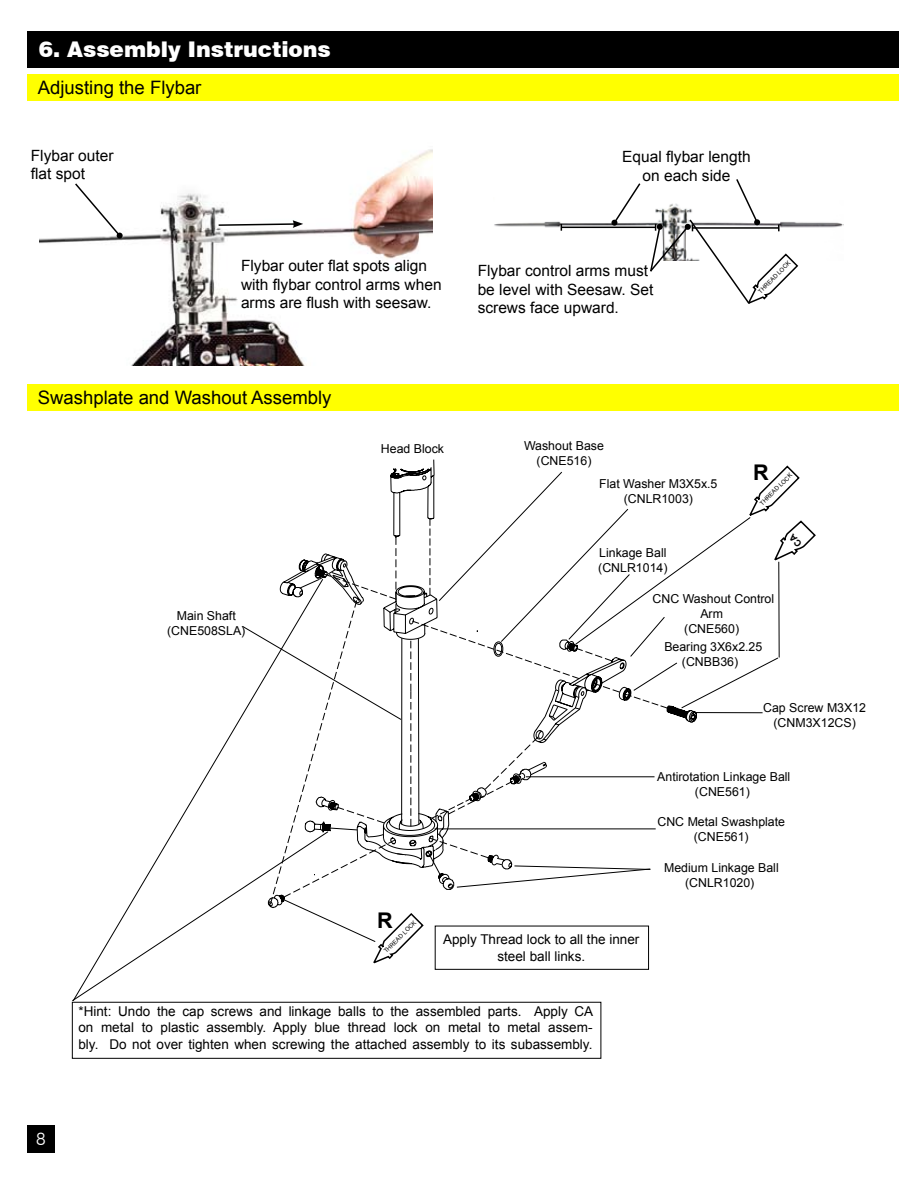
<style>
.page{position:relative;width:918px;height:1188px;background:#fff}
.page>*{position:absolute;margin:0;border:0;box-sizing:border-box;transform-origin:0 0}
.t1{font:900 21.6px "Swiss 721 BT";color:#fff}
.t2{font:700 21.6px "Arial";color:#000}
.t3{font:18.45px "Arial";color:#000}
.t4{font:300 18px "Swiss 721 BT";color:#fff}
.t5{font:15.45px/18.6px "Arial";color:#000}
.t6{font:13.5px/16.2px "Arial";color:#000;text-align:justify}
.t7{font:12.3px/14.9px "Arial";color:#000;text-align:center}
.t8{font:6px "Arial";color:#000}
</style>
<div class="page">
<img style="left:494px;top:221px;width:349px;height:10px">
<img style="left:39px;top:149px;width:394px;height:217px">
<div style="left:72px;top:1002px;width:529px;height:57px;border:1px solid #000"></div>
<div style="left:27px;top:385px;width:871px;height:26px;background:#ff0"></div>
<div style="left:27px;top:32px;width:871px;height:36px;background:#000"></div>
<svg style="left:217px;top:220px;width:86px;height:8px"></svg>
<hr style="left:561px;top:227px;width:95px;height:1px;background:#000">
<svg style="left:74px;top:182px;width:49px;height:57px"></svg>
<svg style="left:611px;top:183px;width:31px;height:43px"></svg>
<svg style="left:648px;top:179px;width:151px;height:125px"></svg>
<div style="left:27px;top:74px;width:871px;height:26px;background:#ff0"></div>
<div style="left:27px;top:1125px;width:28px;height:28px;background:#000"></div>
<svg style="left:72px;top:459px;width:744px;height:542px"></svg>
<h1 class="t1" style="left:39px;top:36px;width:293px">6. Assembly Instructions</h1>
<h2 class="t3" style="left:38px;top:75px;width:165px">Adjusting the Flybar</h2>
<p class="t5" style="left:31px;top:146px;width:84px">Flybar outer flat spot</p>
<p class="t5" style="left:622px;top:147px;width:130px;text-align:center">Equal flybar length on each side</p>
<p class="t5" style="left:241px;top:257px;width:202px">Flybar outer flat spots align with flybar control arms when arms are flush with seesaw.</p>
<p class="t8" style="left:757px;top:289px;width:44px;rotate:-45deg">THREAD LOCK</p>
<p class="t5" style="left:478px;top:262px;width:177px">Flybar control arms must be level with Seesaw. Set screws face upward.</p>
<h2 class="t3" style="left:38px;top:386px;width:295px">Swashplate and Washout Assembly</h2>
<p class="t7" style="left:167px;top:609px;width:80px">Main Shaft (CNE508SLA)</p>
<p class="t7" style="left:381px;top:441px;width:65px">Head Block</p>
<p class="t7" style="left:524px;top:438px;width:81px">Washout Base (CNE516)</p>
<p class="t7" style="left:599px;top:476px;width:120px">Flat Washer M3X5x.5 (CNLR1003)</p>
<h1 class="t2" style="left:753px;top:459px;width:17px">R</h1>
<p class="t8" style="left:758px;top:502px;width:44px;rotate:-45deg">THREAD LOCK</p>
<p class="t7" style="left:598px;top:546px;width:71px;text-align:left">Linkage Ball (CNLR1014)</p>
<p class="t7" style="left:653px;top:591px;width:123px">CNC Washout Control<br>Arm<br>(CNE560)</p>
<p class="t7" style="left:664px;top:639px;width:100px">Bearing 3X6x2.25 (CNBB36)</p>
<p class="t7" style="left:763px;top:701px;width:104px">Cap Screw M3X12 (CNM3X12CS)</p>
<p class="t7" style="left:657px;top:770px;width:135px">Antirotation Linkage Ball (CNE561)</p>
<p class="t7" style="left:657px;top:814px;width:129px">CNC Metal Swashplate (CNE561)</p>
<p class="t7" style="left:664px;top:860px;width:116px">Medium Linkage Ball (CNLR1020)</p>
<h1 class="t2" style="left:377px;top:906px;width:17px">R</h1>
<p class="t8" style="left:382px;top:949px;width:44px;rotate:-45deg">THREAD LOCK</p>
<p class="t6" style="left:443px;top:932px;width:198px;text-align:center">Apply Thread lock to all the inner steel ball links.</p>
<h3 class="t4" style="left:36px;top:1128px;width:11px">8</h3>
<p class="t6" style="left:78px;top:1003px;width:516px">*Hint: Undo the cap screws and linkage balls to the assembled parts. Apply CA on metal to plastic assembly. Apply blue thread lock on metal to metal assem&shy;bly. Do not over tighten when screwing the attached assembly to its subassembly.</p>
</div>
